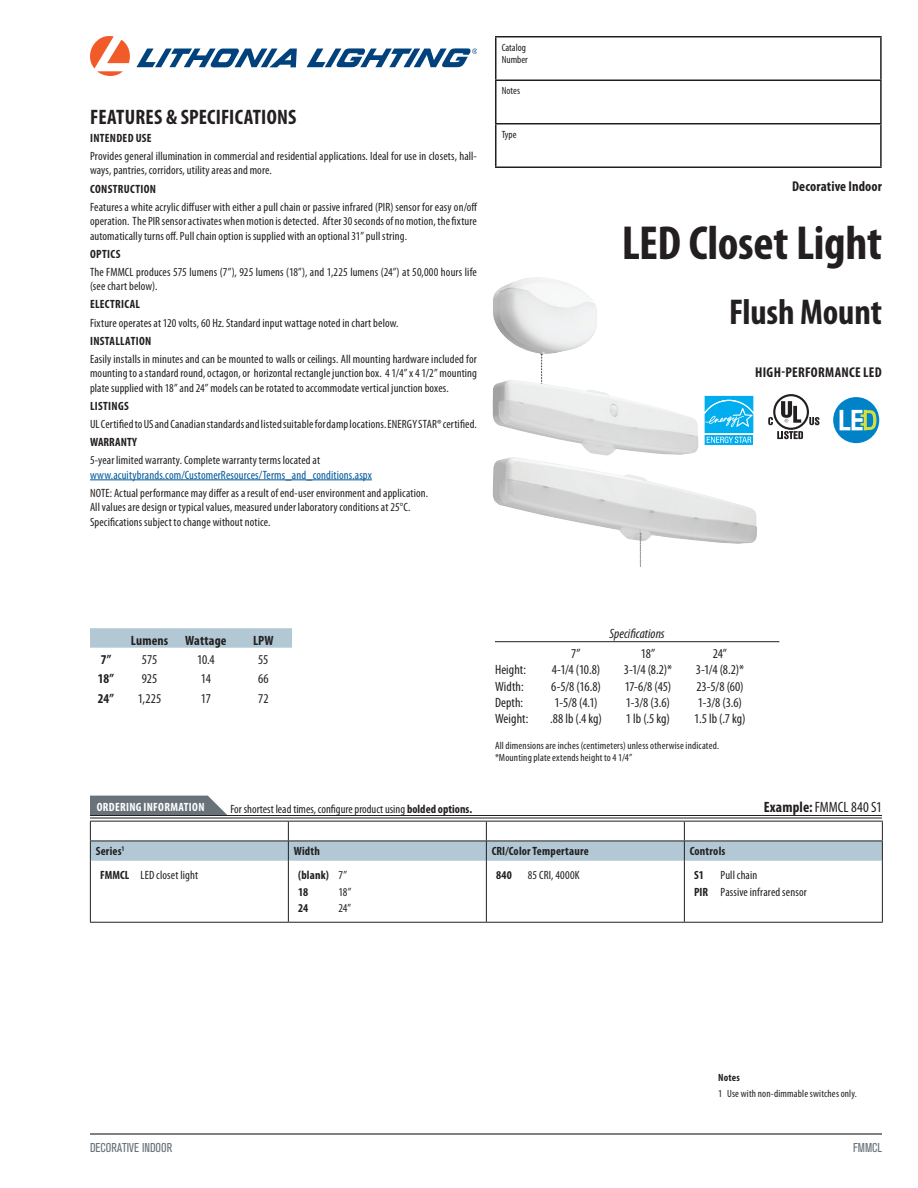
<style>
.page{position:relative;width:918px;height:1188px;background:#fff}
.page>*{position:absolute;margin:0;border:0;box-sizing:border-box;transform-origin:0 0}
.t1{font:700 condensed 48px "Myriad Pro";letter-spacing:-.005em;color:#231f20}
.t2{font:700 condensed 36px "Myriad Pro";letter-spacing:-.005em;color:#231f20}
.t3{font:700 condensed 21px "Myriad Pro";letter-spacing:.01em;color:#231f20}
.t4{font:condensed 15px "Myriad Pro";color:#231f20}
.t5{font:700 condensed 14.25px "Myriad Pro";letter-spacing:.015em;color:#231f20}
.t6{font:condensed 13.5px "Myriad Pro";letter-spacing:.005em;color:#231f20}
.t7{font:700 condensed 13.5px "Myriad Pro";letter-spacing:.01em;color:#231f20}
.t8{font:italic condensed 13.5px "Myriad Pro";letter-spacing:.005em;color:#231f20}
.t9{font:condensed 12.75px "Akzidenz Grotesk BE";color:#687379}
.t10{font:condensed 12px/14.4px "Myriad Pro";letter-spacing:.01em;color:#231f20}
.t11{font:700 condensed 12px/16.5px "Myriad Pro";letter-spacing:.02em;color:#231f20}
.t12{font:condensed 12px "Myriad Pro";letter-spacing:.01em;color:#00599b}
.t13{font:700 condensed 12px "Myriad Pro";letter-spacing:.025em;color:#fff}
.t14{font:condensed 10.5px/12.6px "Myriad Pro";letter-spacing:.015em;color:#231f20}
.t15{font:700 condensed 10.5px "Myriad Pro";letter-spacing:.015em;color:#231f20}
.s1{font-weight:700}
.s2{font-weight:400}
</style>
<div class="page">
<hr style="left:90px;top:480px;width:282px;height:1px;background:#00599b">
<hr style="left:90px;top:861px;width:1px;height:61px;background:#231f20">
<hr style="left:288px;top:861px;width:1px;height:61px;background:#231f20">
<hr style="left:486px;top:861px;width:1px;height:61px;background:#231f20">
<hr style="left:684px;top:861px;width:1px;height:61px;background:#231f20">
<hr style="left:882px;top:861px;width:1px;height:61px;background:#231f20">
<hr style="left:90px;top:922px;width:198px;height:1px;background:#231f20">
<hr style="left:288px;top:922px;width:198px;height:1px;background:#231f20">
<hr style="left:486px;top:922px;width:198px;height:1px;background:#231f20">
<hr style="left:684px;top:922px;width:199px;height:1px;background:#231f20">
<svg style="left:90px;top:796px;width:793px;height:65px"></svg>
<hr style="left:90px;top:815px;width:792px;height:3px;background:#fff">
<hr style="left:90px;top:815px;width:792px;height:1px;background:#231f20">
<hr style="left:90px;top:818px;width:792px;height:1px;background:#231f20">
<hr style="left:495px;top:641px;width:284px;height:1px;background:#231f20">
<svg style="left:90px;top:36px;width:207px;height:40px"></svg>
<svg style="left:307px;top:48px;width:170px;height:19px"></svg>
<hr style="left:495px;top:36px;width:387px;height:2px;background:#231f20">
<hr style="left:495px;top:38px;width:1px;height:42px;background:#231f20">
<hr style="left:880px;top:38px;width:2px;height:42px;background:#231f20">
<hr style="left:495px;top:80px;width:387px;height:1px;background:#231f20">
<hr style="left:495px;top:81px;width:1px;height:42px;background:#231f20">
<hr style="left:880px;top:81px;width:2px;height:42px;background:#231f20">
<hr style="left:495px;top:123px;width:387px;height:1px;background:#231f20">
<hr style="left:495px;top:124px;width:1px;height:42px;background:#231f20">
<hr style="left:880px;top:124px;width:2px;height:42px;background:#231f20">
<hr style="left:495px;top:166px;width:387px;height:2px;background:#231f20">
<hr style="left:90px;top:1133px;width:792px;height:2px;background:#231f20">
<img style="left:493px;top:277px;width:104px;height:103px">
<svg style="left:768px;top:394px;width:52px;height:45px"></svg>
<div style="left:703px;top:394px;width:52px;height:40px;background:#e5f6fd"></div>
<svg style="left:703px;top:396px;width:52px;height:49px;background:#3cc1f2"></svg>
<div style="left:833px;top:397px;width:46px;height:46px;background:#0082c8;border-radius:50%"></div>
<svg style="left:840px;top:410px;width:36px;height:20px"></svg>
<img style="left:493px;top:380px;width:205px;height:76px">
<img style="left:493px;top:457px;width:264px;height:110px">
<svg style="left:90px;top:628px;width:202px;height:20px;background:#b3cad6"></svg>
<h3 class="t3" style="left:90px;top:105px;width:208px">FEATURES &amp; SPECIFICATIONS</h3>
<p class="t11" style="left:90px;top:130px;width:63px">INTENDED USE</p>
<p class="t10" style="left:90px;top:149px;width:388px">Provides general illumination in commercial and residential applications. Ideal for use in closets, hall&shy;ways, pantries, corridors, utility areas and more.</p>
<p class="t11" style="left:90px;top:181px;width:67px">CONSTRUCTION</p>
<p class="t10" style="left:90px;top:200px;width:389px;text-align:justify">Features a white acrylic diffuser with either a pull chain or passive infrared (PIR) sensor for easy on/off operation. The PIR sensor activates when motion is detected. After 30 seconds of no motion, the fixture automatically turns off. Pull chain option is supplied with an optional 31” pull string.</p>
<p class="t11" style="left:90px;top:246px;width:32px">OPTICS</p>
<p class="t10" style="left:90px;top:265px;width:388px">The FMMCL produces 575 lumens (7”), 925 lumens (18”), and 1,225 lumens (24”) at 50,000 hours life (see chart below).</p>
<p class="t11" style="left:90px;top:296px;width:52px">ELECTRICAL</p>
<p class="t10" style="left:90px;top:316px;width:310px">Fixture operates at 120 volts, 60 Hz. Standard input wattage noted in chart below.</p>
<p class="t11" style="left:90px;top:333px;width:63px">INSTALLATION</p>
<p class="t10" style="left:90px;top:352px;width:389px;text-align:justify">Easily installs in minutes and can be mounted to walls or ceilings. All mounting hardware included for mounting to a standard round, octagon, or horizontal rectangle junction box. 4 1/4” x 4 1/2” mounting plate supplied with 18” and 24” models can be rotated to accommodate vertical junction boxes.</p>
<p class="t11" style="left:90px;top:398px;width:40px">LISTINGS</p>
<p class="t10" style="left:90px;top:417px;width:388px">UL Certified to US and Canadian standards and listed suitable for damp locations. ENERGY STAR® certified.</p>
<p class="t11" style="left:90px;top:434px;width:49px">WARRANTY</p>
<p class="t10" style="left:90px;top:453px;width:232px">5-year limited warranty. Complete warranty terms located at</p>
<p class="t12" style="left:90px;top:468px;width:283px">www.acuitybrands.com/CustomerResources/Terms_and_conditions.aspx</p>
<p class="t10" style="left:90px;top:486px;width:340px">NOTE: Actual performance may differ as a result of end-user environment and application.<br>All values are design or typical values, measured under laboratory conditions at 25°C.<br>Specifications subject to change without notice.</p>
<p class="t14" style="left:502px;top:41px;width:28px">Catalog<br>Number</p>
<p class="t14" style="left:502px;top:85px;width:20px">Notes</p>
<p class="t14" style="left:502px;top:128px;width:16px">Type</p>
<p class="t5" style="left:792px;top:178px;width:91px">Decorative Indoor</p>
<h1 class="t1" style="left:622px;top:217px;width:262px">LED Closet Light</h1>
<h2 class="t2" style="left:729px;top:292px;width:154px">Flush Mount</h2>
<p class="t5" style="left:755px;top:365px;width:128px">HIGH-PERFORMANCE LED</p>
<p class="t7" style="left:131px;top:633px;width:39px">Lumens</p>
<p class="t7" style="left:185px;top:633px;width:43px">Wattage</p>
<p class="t7" style="left:253px;top:633px;width:22px">LPW</p>
<p class="t7" style="left:101px;top:652px;width:12px">7”</p>
<p class="t6" style="left:142px;top:652px;width:17px">575</p>
<p class="t6" style="left:197px;top:652px;width:19px">10.4</p>
<p class="t6" style="left:258px;top:652px;width:12px">55</p>
<p class="t7" style="left:98px;top:672px;width:17px">18”</p>
<p class="t6" style="left:142px;top:672px;width:17px">925</p>
<p class="t6" style="left:201px;top:672px;width:12px">14</p>
<p class="t6" style="left:258px;top:672px;width:12px">66</p>
<p class="t7" style="left:98px;top:691px;width:18px">24”</p>
<p class="t6" style="left:138px;top:691px;width:25px">1,225</p>
<p class="t6" style="left:201px;top:691px;width:11px">17</p>
<p class="t6" style="left:258px;top:691px;width:12px">72</p>
<p class="t8" style="left:610px;top:627px;width:57px">Specifications</p>
<p class="t6" style="left:571px;top:647px;width:11px">7”</p>
<p class="t6" style="left:641px;top:647px;width:16px">18”</p>
<p class="t6" style="left:713px;top:647px;width:16px">24”</p>
<p class="t6" style="left:495px;top:663px;width:33px">Height:</p>
<p class="t6" style="left:552px;top:663px;width:50px">4-1/4 (10.8)</p>
<p class="t6" style="left:624px;top:663px;width:50px">3-1/4 (8.2)*</p>
<p class="t6" style="left:696px;top:663px;width:50px">3-1/4 (8.2)*</p>
<p class="t6" style="left:495px;top:679px;width:30px">Width:</p>
<p class="t6" style="left:551px;top:679px;width:51px">6-5/8 (16.8)</p>
<p class="t6" style="left:625px;top:679px;width:48px">17-6/8 (45)</p>
<p class="t6" style="left:696px;top:679px;width:49px">23-5/8 (60)</p>
<p class="t6" style="left:495px;top:695px;width:30px">Depth:</p>
<p class="t6" style="left:554px;top:695px;width:45px">1-5/8 (4.1)</p>
<p class="t6" style="left:626px;top:695px;width:46px">1-3/8 (3.6)</p>
<p class="t6" style="left:698px;top:695px;width:46px">1-3/8 (3.6)</p>
<p class="t6" style="left:495px;top:711px;width:35px">Weight:</p>
<p class="t6" style="left:550px;top:711px;width:53px">.88 lb (.4 kg)</p>
<p class="t6" style="left:626px;top:711px;width:46px">1 lb (.5 kg)</p>
<p class="t6" style="left:694px;top:711px;width:53px">1.5 lb (.7 kg)</p>
<p class="t14" style="left:495px;top:739px;width:226px">All dimensions are inches (centimeters) unless otherwise indicated. *Mounting plate extends height to 4 1/4”</p>
<p class="t13" style="left:97px;top:801px;width:109px">ORDERING INFORMATION</p>
<p class="t10" style="left:230px;top:802px;width:243px">For shortest lead times, configure product using <span class="s1">bolded options.</span></p>
<p class="t4" style="left:764px;top:799px;width:120px"><span class="s1">Example:</span> FMMCL 840 S1</p>
<p class="t11" style="left:96px;top:843px;width:30px">Series<sup>1</sup></p>
<p class="t11" style="left:294px;top:843px;width:28px">Width</p>
<p class="t11" style="left:492px;top:843px;width:99px">CRI/Color Tempertaure</p>
<p class="t11" style="left:690px;top:843px;width:37px">Controls</p>
<p class="t10" style="left:100px;top:869px;width:100px"><span class="s1">FMMCL</span> LED closet light</p>
<p class="t11" style="left:298px;top:867px;width:50px">(blank) <span class="s2">7”<br></span>18</p>
<p class="t10" style="left:694px;top:868px;width:114px;line-height:16.5px;text-indent:26px">Pull chain<br><span class="s1">PIR</span> Passive infrared sensor</p>
<p class="t11" style="left:496px;top:867px;width:17px">840</p>
<p class="t10" style="left:528px;top:869px;width:53px">85 CRI, 4000K</p>
<p class="t11" style="left:694px;top:867px;width:11px">S1</p>
<p class="t10" style="left:339px;top:885px;width:14px">18”</p>
<p class="t11" style="left:298px;top:900px;width:12px">24</p>
<p class="t10" style="left:339px;top:902px;width:14px">24”</p>
<p class="t15" style="left:718px;top:1071px;width:23px">Notes</p>
<p class="t14" style="left:718px;top:1087px;width:140px">1 Use with non-dimmable switches only.</p>
<p class="t9" style="left:90px;top:1141px;width:84px">DECORATIVE INDOOR</p>
<p class="t9" style="left:853px;top:1141px;width:30px">FMMCL</p>
</div>
